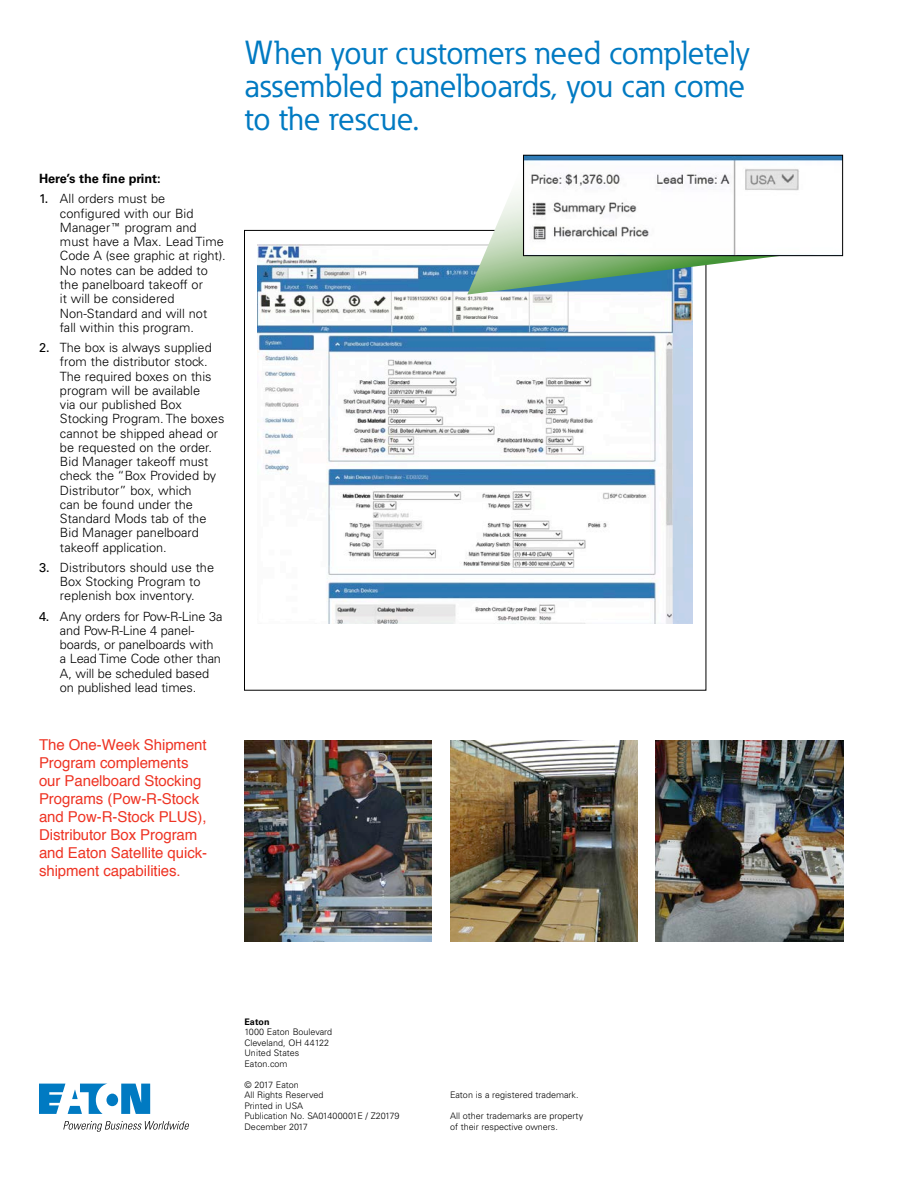
<style>
.page{position:relative;width:918px;height:1188px;background:#fff}
.page>*{position:absolute;margin:0;border:0;box-sizing:border-box;transform-origin:0 0}
.t1{font:33px/33px "Eaton";letter-spacing:-.005em;color:#007ac2}
.t2{font:15px/18px "Helvetica";letter-spacing:-.005em;color:#ee3424}
.t3{font:300 12.75px/14.2px "Univers LT Std";color:#000}
.t4{font:700 12.75px "Univers LT Std";color:#000}
.t5{font:300 9px/10.5px "Univers LT Std";color:#000}
.t6{font:700 9px "Univers LT Std";color:#000}
.s1{font-weight:400}
.s2{font-family:"Universal Newswith Comm Pi";font-weight:400}
</style>
<div class="page">
<img style="left:258px;top:244px;width:435px;height:379px">
<img style="left:244px;top:740px;width:188px;height:202px">
<img style="left:656px;top:740px;width:187px;height:202px">
<img style="left:450px;top:740px;width:188px;height:202px">
<svg style="left:467px;top:186px;width:350px;height:109px"></svg>
<img style="left:525px;top:157px;width:316px;height:97px">
<div style="left:523px;top:155px;width:320px;height:101px;border:1px solid #000"></div>
<svg style="left:39px;top:1084px;width:111px;height:30px"></svg>
<svg style="left:63px;top:1121px;width:126px;height:11px"></svg>
<p class="t4" style="left:39px;top:171px;width:123px">Here’s the fine print:</p>
<p class="t3" style="left:60px;top:192px;width:167px;text-indent:-21px"><span class="s1">1.</span> All orders must be configured with our Bid<br>Manager<span class="s2">E</span> program and must have a Max. Lead Time<br>Code A (see graphic at right).<br>No notes can be added to the panelboard takeoff or<br>it will be considered<br>Non-Standard and will not fall within this program.</p>
<p class="t3" style="left:60px;top:340px;width:166px;text-indent:-21px"><span class="s1">2.</span> The box is always supplied from the distributor stock.<br>The required boxes on this program will be available<br>via our published Box<br>Stocking Program. The boxes cannot be shipped ahead or be requested on the order.<br>Bid Manager takeoff must check the “Box Provided by<br>Distributor” box, which<br>can be found under the<br>Standard Mods tab of the<br>Bid Manager panelboard takeoff application.</p>
<p class="t3" style="left:39px;top:560px;width:177px;text-align:center"><span class="s1">3.</span> Distributors should use the<br>Box Stocking Program to replenish box inventory.</p>
<p class="t3" style="left:60px;top:609px;width:164px;text-indent:-21px"><span class="s1">4.</span> Any orders for Pow-R-Line 3a and Pow-R-Line 4 panel&shy;boards, or panelboards with a Lead Time Code other than<br>A, will be scheduled based on published lead times.</p>
<p class="t2" style="left:39px;top:736px;width:170px">The One-Week Shipment<br>Program complements our Panelboard Stocking<br>Programs (Pow-R-Stock and Pow-R-Stock PLUS),<br>Distributor Box Program and Eaton Satellite quick&shy;shipment capabilities.</p>
<h1 class="t1" style="left:244px;top:37px;width:507px">When your customers need completely assembled panelboards, you can come to the rescue.</h1>
<p class="t6" style="left:244px;top:1016px;width:27px">Eaton</p>
<p class="t5" style="left:244px;top:1027px;width:89px">1000 Eaton Boulevard<br>Cleveland, OH 44122<br>United States<br>Eaton.com</p>
<p class="t5" style="left:244px;top:1079px;width:157px">© 2017 Eaton<br>All Rights Reserved<br>Printed in USA<br>Publication No. SA01400001E / Z20179<br>December 2017</p>
<p class="t5" style="left:450px;top:1090px;width:130px">Eaton is a registered trademark.</p>
<p class="t5" style="left:450px;top:1111px;width:135px">All other trademarks are property of their respective owners.</p>
</div>
